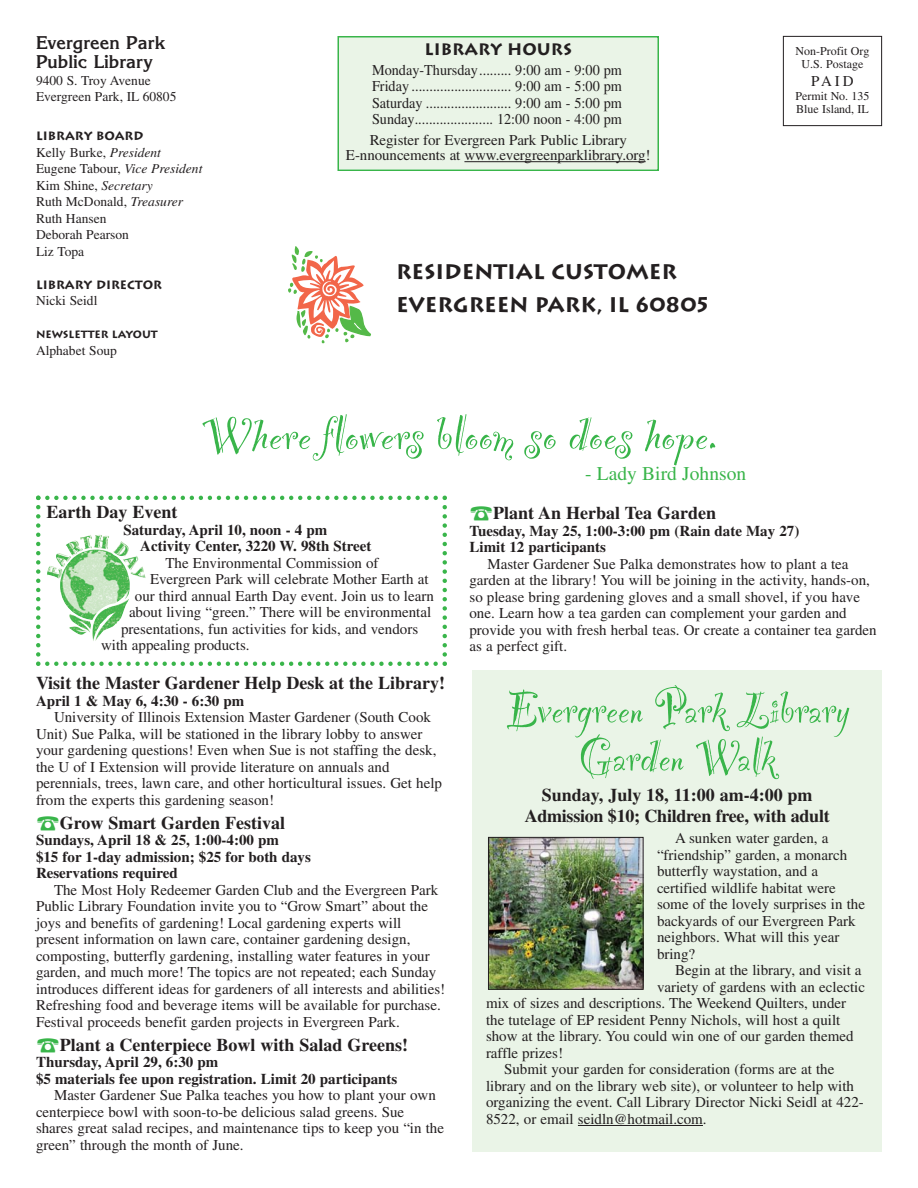
<style>
.page{position:relative;width:918px;height:1188px;background:#fff}
.page>*{position:absolute;margin:0;border:0;box-sizing:border-box;transform-origin:0 0}
.t1{font:58.5px "Party Plain";color:#39b54a}
.t2{font:57px/48px "Party Plain";color:#39b54a;text-align:center;scale:.91 1}
.t3{font:700 21px/33px "Lithos";color:#231f20}
.t4{font:19.5px "Times";color:#39b54a}
.t5{font:700 18px/21px "Times";color:#231f20;text-align:center}
.t6{font:700 18px/19.5px "Korinna";color:#231f20}
.t7{font:700 16.5px "Lithos";color:#231f20}
.t8{font:15px/16.5px "Times";color:#231f20}
.t9{font:700 15px/16.5px "Times";color:#231f20}
.t10{font:15px/16.5px "Times";color:#231f20;text-align:justify;scale:.95 1}
.t11{font:13.5px/16.5px "Times";color:#231f20}
.t12{font:12px/13.5px "Times";color:#231f20;text-align:center}
.t13{font:700 12px "Lithos";color:#231f20}
.t14{font:700 10.5px "Lithos";color:#231f20}
.s1{font-style:italic}
.s2{color:#39b54a}
</style>
<div class="page">
<div style="left:783px;top:36px;width:99px;height:90px;border:1px solid #231f20"></div>
<div style="left:472px;top:670px;width:410px;height:482px;background:#eaf4e7"></div>
<hr style="left:578px;top:1125px;width:125px;height:1px;background:#231f20">
<div style="left:339px;top:38px;width:318px;height:132px;background:#eaf4e7"></div>
<div style="left:338px;top:36px;width:321px;height:135px;border:2px solid #39b54a"></div>
<hr style="left:464px;top:161px;width:182px;height:1px;background:#231f20">
<svg style="left:36px;top:496px;width:411px;height:170px"></svg>
<img style="left:64px;top:534px;width:75px;height:104px">
<img style="left:490px;top:839px;width:152px;height:149px">
<div style="left:488px;top:837px;width:156px;height:153px;border:1px solid #231f20"></div>
<svg style="left:288px;top:246px;width:83px;height:97px"></svg>
<p class="t6" style="left:36px;top:35px;width:131px">Evergreen Park<br>Public Library</p>
<p class="t11" style="left:36px;top:73px;width:142px">9400 S. Troy Avenue<br>Evergreen Park, IL 60805</p>
<p class="t13" style="left:36px;top:129px;width:109px">LIBRARY BOARD</p>
<p class="t11" style="left:36px;top:145px;width:168px">Kelly Burke, <span class="s1">President<br></span>Eugene Tabour, <span class="s1">Vice President<br></span>Kim Shine, <span class="s1">Secretary<br></span>Ruth McDonald, <span class="s1">Treasurer<br></span>Ruth Hansen<br>Deborah Pearson<br>Liz Topa</p>
<p class="t13" style="left:36px;top:278px;width:128px">LIBRARY DIRECTOR</p>
<p class="t11" style="left:36px;top:294px;width:63px">Nicki Seidl</p>
<p class="t14" style="left:36px;top:329px;width:123px">NEWSLETTER LAYOUT</p>
<p class="t11" style="left:36px;top:343px;width:82px">Alphabet Soup</p>
<p class="t7" style="left:425px;top:40px;width:149px">LIBRARY HOURS</p>
<p class="t10" style="left:372px;top:63px;width:265px">Monday-Thursday......... 9:00 am - 9:00 pm Friday ............................ 9:00 am - 5:00 pm Saturday ........................ 9:00 am - 5:00 pm Sunday...................... 12:00 noon - 4:00 pm</p>
<p class="t8" style="left:346px;top:134px;width:306px;line-height:15px;text-align:center">Register for Evergreen Park Public Library<br>E-nnouncements at www.evergreenparklibrary.org!</p>
<h3 class="t3" style="left:396px;top:255px;width:314px">RESIDENTIAL CUSTOMER<br>EVERGREEN PARK, IL 60805</h3>
<p class="t12" style="left:796px;top:45px;width:75px">Non-Profit Org<br>U.S. Postage</p>
<p class="t8" style="left:811px;top:74px;width:44px">PAID</p>
<p class="t12" style="left:795px;top:90px;width:76px;text-align:left">Permit No. 135<br>Blue Island, IL</p>
<h1 class="t1" style="left:200px;top:394px;width:518px">Where flowers bloom so does hope.</h1>
<h3 class="t4" style="left:585px;top:466px;width:163px">- Lady Bird Johnson</h3>
<p class="t5" style="left:470px;top:504px;width:248px"><span class="s2">☎</span>Plant An Herbal Tea Garden</p>
<p class="t9" style="left:470px;top:524px;width:331px">Tuesday, May 25, 1:00-3:00 pm (Rain date May 27)<br>Limit 12 participants</p>
<p class="t8" style="left:470px;top:557px;width:409px;text-indent:18px">Master Gardener Sue Palka demonstrates how to plant a tea garden at the library! You will be joining in the activity, hands-on, so please bring gardening gloves and a small shovel, if you have one. Learn how a tea garden can complement your garden and provide you with fresh herbal teas. Or create a container tea garden as a perfect gift.</p>
<p class="t5" style="left:46px;top:503px;width:132px">Earth Day Event</p>
<p class="t9" style="left:140px;top:523px;width:233px;text-indent:-17px">Saturday, April 10, noon - 4 pm<br>Activity Center, 3220 W. 98th Street</p>
<p class="t8" style="left:165px;top:556px;width:215px">The Environmental Commission of</p>
<p class="t8" style="left:150px;top:573px;width:280px">Evergreen Park will celebrate Mother Earth at</p>
<p class="t8" style="left:135px;top:589px;width:301px">our third annual Earth Day event. Join us to learn</p>
<p class="t8" style="left:129px;top:606px;width:304px">about living “green.” There will be environmental</p>
<p class="t8" style="left:121px;top:622px;width:299px">presentations, fun activities for kids, and vendors</p>
<p class="t8" style="left:101px;top:639px;width:150px">with appealing products.</p>
<p class="t5" style="left:36px;top:674px;width:411px">Visit the Master Gardener Help Desk at the Library!</p>
<p class="t9" style="left:36px;top:694px;width:210px">April 1 &amp; May 6, 4:30 - 6:30 pm</p>
<p class="t8" style="left:36px;top:711px;width:408px;text-indent:18px">University of Illinois Extension Master Gardener (South Cook Unit) Sue Palka, will be stationed in the library lobby to answer your gardening questions! Even when Sue is not staffing the desk, the U of I Extension will provide literature on annuals and perennials, trees, lawn care, and other horticultural issues. Get help from the experts this gardening season!</p>
<p class="t5" style="left:36px;top:814px;width:251px"><span class="s2">☎</span>Grow Smart Garden Festival</p>
<p class="t9" style="left:36px;top:833px;width:276px">Sundays, April 18 &amp; 25, 1:00-4:00 pm<br>$15 for 1-day admission; $25 for both days<br>Reservations required</p>
<p class="t8" style="left:36px;top:883px;width:411px;text-indent:18px">The Most Holy Redeemer Garden Club and the Evergreen Park Public Library Foundation invite you to “Grow Smart” about the joys and benefits of gardening! Local gardening experts will present information on lawn care, container gardening design, composting, butterfly gardening, installing water features in your garden, and much more! The topics are not repeated; each Sunday introduces different ideas for gardeners of all interests and abilities!<br>Refreshing food and beverage items will be available for purchase.<br>Festival proceeds benefit garden projects in Evergreen Park.</p>
<p class="t5" style="left:36px;top:1036px;width:374px"><span class="s2">☎</span>Plant a Centerpiece Bowl with Salad Greens!</p>
<p class="t9" style="left:36px;top:1055px;width:363px">Thursday, April 29, 6:30 pm<br>$5 materials fee upon registration. Limit 20 participants</p>
<p class="t8" style="left:36px;top:1089px;width:410px;text-indent:18px">Master Gardener Sue Palka teaches you how to plant your own centerpiece bowl with soon-to-be delicious salad greens. Sue shares great salad recipes, and maintenance tips to keep you “in the green” through the month of June.</p>
<h2 class="t2" style="left:505px;top:678px;width:380px">Evergreen Park Library<br>Garden Walk</h2>
<p class="t5" style="left:525px;top:787px;width:307px">Sunday, July 18, 11:00 am-4:00 pm<br>Admission $10; Children free, with adult</p>
<p class="t8" style="left:657px;top:832px;width:210px;text-indent:18px">A sunken water garden, a “friendship” garden, a monarch butterfly waystation, and a certified wildlife habitat were some of the lovely surprises in the backyards of our Evergreen Park neighbors. What will this year bring?</p>
<p class="t8" style="left:675px;top:964px;width:188px">Begin at the library, and visit a</p>
<p class="t8" style="left:657px;top:980px;width:210px">variety of gardens with an eclectic</p>
<p class="t8" style="left:486px;top:997px;width:362px">mix of sizes and descriptions. The Weekend Quilters, under</p>
<p class="t8" style="left:486px;top:1013px;width:356px">the tutelage of EP resident Penny Nichols, will host a quilt</p>
<p class="t8" style="left:486px;top:1030px;width:369px">show at the library. You could win one of our garden themed</p>
<p class="t8" style="left:486px;top:1046px;width:79px">raffle prizes!</p>
<p class="t8" style="left:504px;top:1063px;width:332px">Submit your garden for consideration (forms are at the</p>
<p class="t8" style="left:486px;top:1079px;width:370px">library and on the library web site), or volunteer to help with</p>
<p class="t8" style="left:486px;top:1096px;width:379px">organizing the event. Call Library Director Nicki Seidl at 422-</p>
<p class="t8" style="left:486px;top:1112px;width:222px">8522, or email seidln@hotmail.com.</p>
</div>
